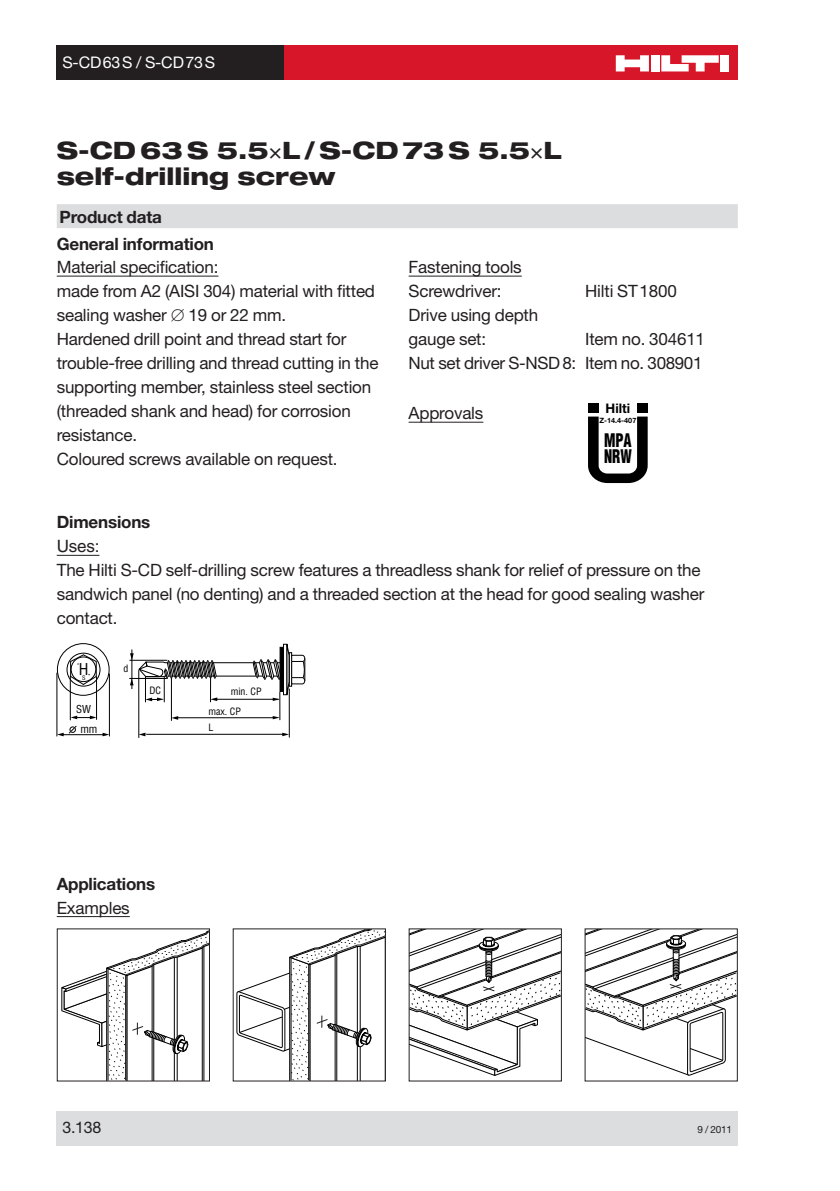
<style>
.page{position:relative;width:840px;height:1191px;background:#fff}
.page>*{position:absolute;margin:0;border:0;box-sizing:border-box;transform-origin:0 0}
.t1{font:800 expanded 24px/26px "Helvetica Neue";color:#231f20}
.t2{font:900 condensed 18.2px/16.2px "Helvetica";color:#000;scale:.8 1}
.t3{font:17px/24px "Helvetica Neue";letter-spacing:-.01em;color:#231f20}
.t4{font:700 17px "Helvetica Neue";letter-spacing:-.01em;color:#231f20}
.t5{font:17px "Helvetica";color:#231f20}
.t6{font:16px "Helvetica Neue";letter-spacing:.045em;color:#fff}
.t7{font:16px "Helvetica Neue";color:#231f20}
.t8{font:condensed 16px "Helvetica";color:#000}
.t9{font:700 13.2px "Helvetica Neue";color:#000}
.t10{font:condensed 11px "Helvetica";color:#000}
.t11{font:condensed 10.6px "Helvetica";color:#000}
.t12{font:10px "Helvetica Neue";color:#231f20}
.t13{font:condensed 9.8px "Helvetica";color:#000}
.t14{font:700 7.2px "Helvetica Neue";color:#000}
.t15{font:condensed 6.2px "Helvetica";color:#000}
</style>
<div class="page">
<div style="left:283px;top:45px;width:454px;height:34px;background:#d71729"></div>
<div style="left:650px;top:55px;width:9px;height:16px;background:#fff"></div>
<div style="left:720px;top:55px;width:9px;height:16px;background:#fff"></div>
<svg style="left:615px;top:55px;width:33px;height:16px"></svg>
<svg style="left:661px;top:55px;width:57px;height:16px"></svg>
<div style="left:57px;top:45px;width:226px;height:34px;background:#231f20"></div>
<div style="left:57px;top:1111px;width:680px;height:34px;background:#dcdddf"></div>
<hr style="left:57px;top:276px;width:161px;height:1px;background:#231f20">
<div style="left:57px;top:204px;width:680px;height:24px;background:#dcdddf"></div>
<hr style="left:408px;top:422px;width:75px;height:1px;background:#231f20">
<div style="left:587px;top:403px;width:11px;height:10px;background:#000"></div>
<svg style="left:588px;top:416px;width:59px;height:67px"></svg>
<div style="left:636px;top:403px;width:11px;height:10px;background:#000"></div>
<svg style="left:282px;top:732px;width:7px;height:4px"></svg>
<hr style="left:146px;top:734px;width:137px;height:1px;background:#000">
<svg style="left:139px;top:732px;width:6px;height:4px"></svg>
<hr style="left:138px;top:670px;width:1px;height:67px;background:#000">
<hr style="left:129px;top:678px;width:39px;height:1px;background:#000">
<hr style="left:129px;top:660px;width:38px;height:1px;background:#000">
<hr style="left:289px;top:689px;width:1px;height:48px;background:#000">
<hr style="left:171px;top:678px;width:1px;height:43px;background:#000">
<svg style="left:57px;top:643px;width:52px;height:52px"></svg>
<div style="left:57px;top:643px;width:52px;height:52px;border:1px solid #000;border-radius:50%"></div>
<svg style="left:67px;top:653px;width:33px;height:33px"></svg>
<div style="left:67px;top:652px;width:33px;height:34px;border:1px solid #000;border-radius:50%"></div>
<svg style="left:70px;top:654px;width:27px;height:31px"></svg>
<hr style="left:70px;top:676px;width:1px;height:44px;background:#000">
<hr style="left:96px;top:676px;width:1px;height:43px;background:#000">
<hr style="left:57px;top:673px;width:1px;height:63px;background:#000">
<hr style="left:109px;top:674px;width:1px;height:62px;background:#000">
<svg style="left:71px;top:715px;width:25px;height:4px"></svg>
<svg style="left:102px;top:732px;width:7px;height:4px"></svg>
<svg style="left:57px;top:725px;width:20px;height:11px"></svg>
<hr style="left:61px;top:734px;width:46px;height:1px;background:#000">
<svg style="left:130px;top:643px;width:175px;height:77px"></svg>
<hr style="left:57px;top:555px;width:42px;height:1px;background:#231f20">
<hr style="left:408px;top:276px;width:113px;height:1px;background:#231f20">
<hr style="left:57px;top:916px;width:73px;height:1px;background:#231f20">
<svg style="left:61px;top:930px;width:147px;height:149px"></svg>
<div style="left:57px;top:928px;width:153px;height:153px;border:1px solid #231f20"></div>
<svg style="left:236px;top:930px;width:148px;height:149px"></svg>
<svg style="left:410px;top:930px;width:149px;height:146px"></svg>
<svg style="left:586px;top:930px;width:149px;height:146px"></svg>
<p class="t6" style="left:62px;top:57px;width:154px">S-CD63S / S-CD73S</p>
<h1 class="t1" style="left:57px;top:140px;width:506px">S-CD 63 S 5.5 L / S-CD 73 S 5.5 L self-drilling screw</h1>
<p class="t4" style="left:60px;top:210px;width:104px">Product data</p>
<p class="t4" style="left:57px;top:238px;width:159px">General information</p>
<p class="t3" style="left:57px;top:257px;width:323px">Material specification:<br>made from A2 (AISI 304) material with fitted sealing washer ∅ 19 or 22 mm.<br>Hardened drill point and thread start for trouble-free drilling and thread cutting in the supporting member, stainless steel section (threaded shank and head) for corrosion resistance.<br>Coloured screws available on request.</p>
<p class="t3" style="left:408px;top:257px;width:115px">Fastening tools<br>Screwdriver:</p>
<p class="t3" style="left:585px;top:281px;width:93px">Hilti ST1800</p>
<p class="t3" style="left:408px;top:305px;width:131px">Drive using depth gauge set:</p>
<p class="t3" style="left:408px;top:329px;width:298px;text-align:right">Item no. 304611<br>Nut set driver S-NSD 8: Item no. 308901</p>
<p class="t9" style="left:605px;top:404px;width:26px">Hilti</p>
<p class="t2" style="left:603px;top:433px;width:36px">MPA<br>NRW</p>
<p class="t3" style="left:408px;top:403px;width:76px">Approvals</p>
<p class="t14" style="left:599px;top:417px;width:38px">Z-14.4-407</p>
<p class="t4" style="left:57px;top:516px;width:95px">Dimensions</p>
<p class="t5" style="left:57px;top:540px;width:44px">Uses:</p>
<p class="t3" style="left:57px;top:560px;width:648px">The Hilti S-CD self-drilling screw features a threadless shank for relief of pressure on the sandwich panel (no denting) and a threaded section at the head for good sealing washer contact.</p>
<p class="t8" style="left:79px;top:660px;width:11px">H</p>
<p class="t15" style="left:82px;top:674px;width:5px">S</p>
<p class="t11" style="left:76px;top:703px;width:16px">SW</p>
<p class="t10" style="left:80px;top:722px;width:19px">mm</p>
<p class="t13" style="left:123px;top:663px;width:6px">d</p>
<p class="t13" style="left:149px;top:685px;width:13px">DC</p>
<p class="t13" style="left:230px;top:686px;width:32px">min. CP</p>
<p class="t13" style="left:208px;top:705px;width:34px">max. CP</p>
<p class="t13" style="left:208px;top:722px;width:6px">L</p>
<p class="t4" style="left:57px;top:877px;width:100px">Applications</p>
<p class="t3" style="left:57px;top:897px;width:74px">Examples</p>
<p class="t7" style="left:62px;top:1121px;width:40px">3.138</p>
<p class="t12" style="left:697px;top:1125px;width:36px">9 / 2011</p>
</div>
